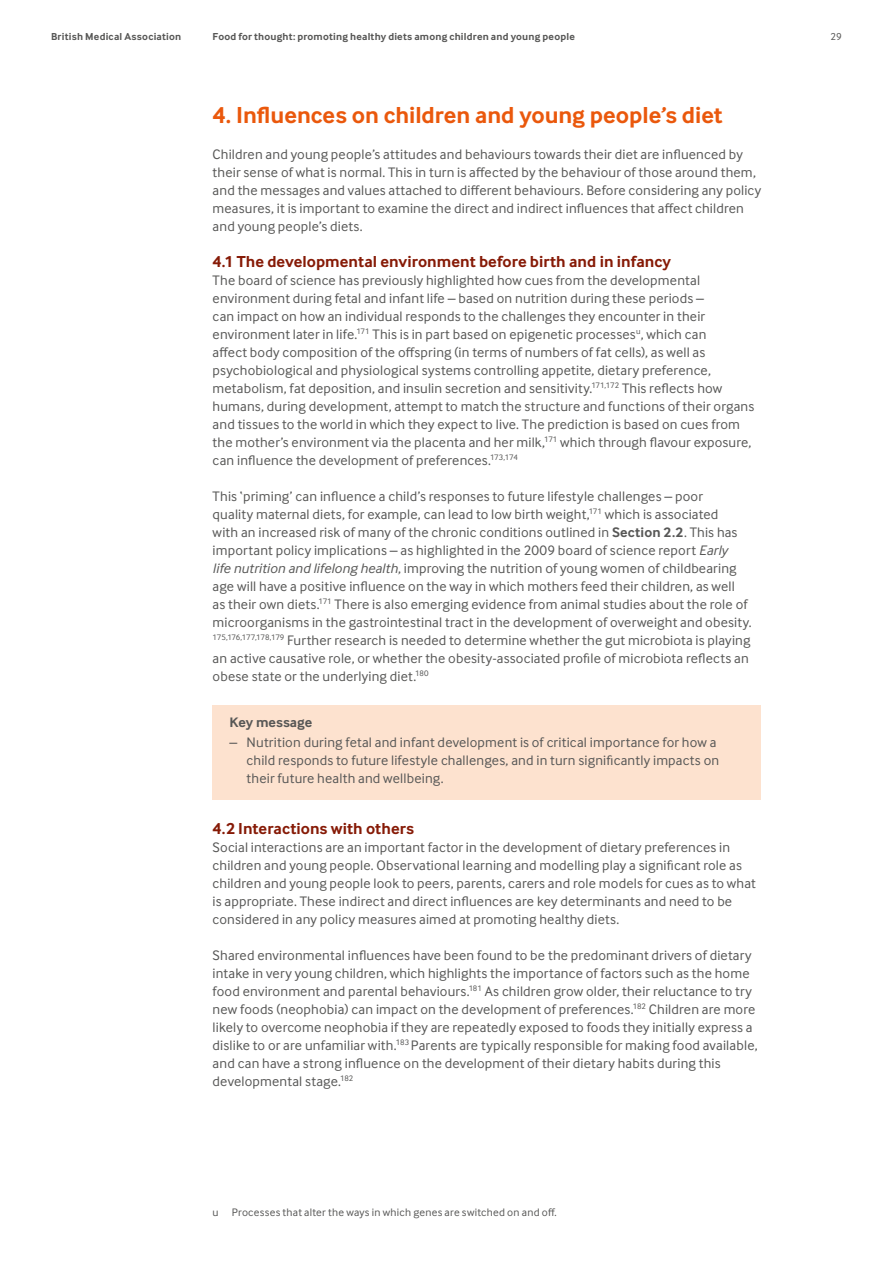
<style>
.page{position:relative;width:893px;height:1263px;background:#fff}
.page>*{position:absolute;margin:0;border:0;box-sizing:border-box;transform-origin:0 0}
.t1{font:700 24px "Inter Face";color:#ea580c}
.t2{font:700 16.5px "Inter Face";letter-spacing:.005em;color:#861a06}
.t3{font:14.25px/18px "Inter Face";letter-spacing:.01em;color:#575756}
.t4{font:700 14.25px "Inter Face";color:#575756}
.t5{font:11.25px "Inter Face";letter-spacing:.02em;color:#575756}
.t6{font:700 10.5px "Inter Face";letter-spacing:.02em;color:#575756}
.t7{font:10.5px "Inter Face";color:#575756}
.s1{font-weight:700}
.s2{font-style:italic}
</style>
<div class="page">
<div style="left:213px;top:705px;width:548px;height:95px;background:#fde2cf"></div>
<p class="t6" style="left:51px;top:30px;width:132px">British Medical Association</p>
<p class="t6" style="left:213px;top:30px;width:364px">Food for thought: promoting healthy diets among children and young people</p>
<p class="t7" style="left:831px;top:31px;width:13px">29</p>
<h1 class="t1" style="left:213px;top:101px;width:512px">4. Influences on children and young people’s diet</h1>
<p class="t3" style="left:213px;top:145px;width:550px">Children and young people’s attitudes and behaviours towards their diet are influenced by their sense of what is normal. This in turn is affected by the behaviour of those around them, and the messages and values attached to different behaviours. Before considering any policy measures, it is important to examine the direct and indirect influences that affect children and young people’s diets.</p>
<p class="t2" style="left:213px;top:252px;width:460px">4.1 The developmental environment before birth and in infancy</p>
<p class="t3" style="left:213px;top:271px;width:543px">The board of science has previously highlighted how cues from the developmental environment during fetal and infant life – based on nutrition during these periods –<br>can impact on how an individual responds to the challenges they encounter in their environment later in life.<sup>171</sup> This is in part based on epigenetic processes<sup>u</sup>, which can<br>affect body composition of the offspring (in terms of numbers of fat cells), as well as psychobiological and physiological systems controlling appetite, dietary preference, metabolism, fat deposition, and insulin secretion and sensitivity.<sup>171,172</sup> This reflects how humans, during development, attempt to match the structure and functions of their organs and tissues to the world in which they expect to live. The prediction is based on cues from the mother’s environment via the placenta and her milk,<sup>171</sup> which through flavour exposure, can influence the development of preferences.<sup>173,174</sup></p>
<p class="t3" style="left:213px;top:487px;width:541px">This ‘priming’ can influence a child’s responses to future lifestyle challenges – poor<br>quality maternal diets, for example, can lead to low birth weight,<sup>171</sup> which is associated<br>with an increased risk of many of the chronic conditions outlined in <span class="s1">Section 2.2</span>. This has important policy implications – as highlighted in the 2009 board of science report <span class="s2">Early<br>life nutrition and lifelong health</span>, improving the nutrition of young women of childbearing age will have a positive influence on the way in which mothers feed their children, as well<br>as their own diets.<sup>171</sup> There is also emerging evidence from animal studies about the role of microorganisms in the gastrointestinal tract in the development of overweight and obesity.<br><sup>175,176,177,178,179</sup> Further research is needed to determine whether the gut microbiota is playing an active causative role, or whether the obesity-associated profile of microbiota reflects an obese state or the underlying diet.<sup>180</sup></p>
<p class="t4" style="left:230px;top:714px;width:84px">Key message</p>
<p class="t3" style="left:247px;top:733px;width:474px;text-indent:-17px">– Nutrition during fetal and infant development is of critical importance for how a child responds to future lifestyle challenges, and in turn significantly impacts on their future health and wellbeing.</p>
<p class="t2" style="left:213px;top:819px;width:203px">4.2 Interactions with others</p>
<p class="t3" style="left:213px;top:838px;width:545px">Social interactions are an important factor in the development of dietary preferences in children and young people. Observational learning and modelling play a significant role as children and young people look to peers, parents, carers and role models for cues as to what is appropriate. These indirect and direct influences are key determinants and need to be considered in any policy measures aimed at promoting healthy diets.</p>
<p class="t3" style="left:213px;top:946px;width:547px">Shared environmental influences have been found to be the predominant drivers of dietary intake in very young children, which highlights the importance of factors such as the home food environment and parental behaviours.<sup>181</sup> As children grow older, their reluctance to try new foods (neophobia) can impact on the development of preferences.<sup>182</sup> Children are more likely to overcome neophobia if they are repeatedly exposed to foods they initially express a dislike to or are unfamiliar with.<sup>183</sup> Parents are typically responsible for making food available, and can have a strong influence on the development of their dietary habits during this developmental stage.<sup>182</sup></p>
<p class="t5" style="left:213px;top:1206px;width:346px">u Processes that alter the ways in which genes are switched on and off.</p>
</div>
